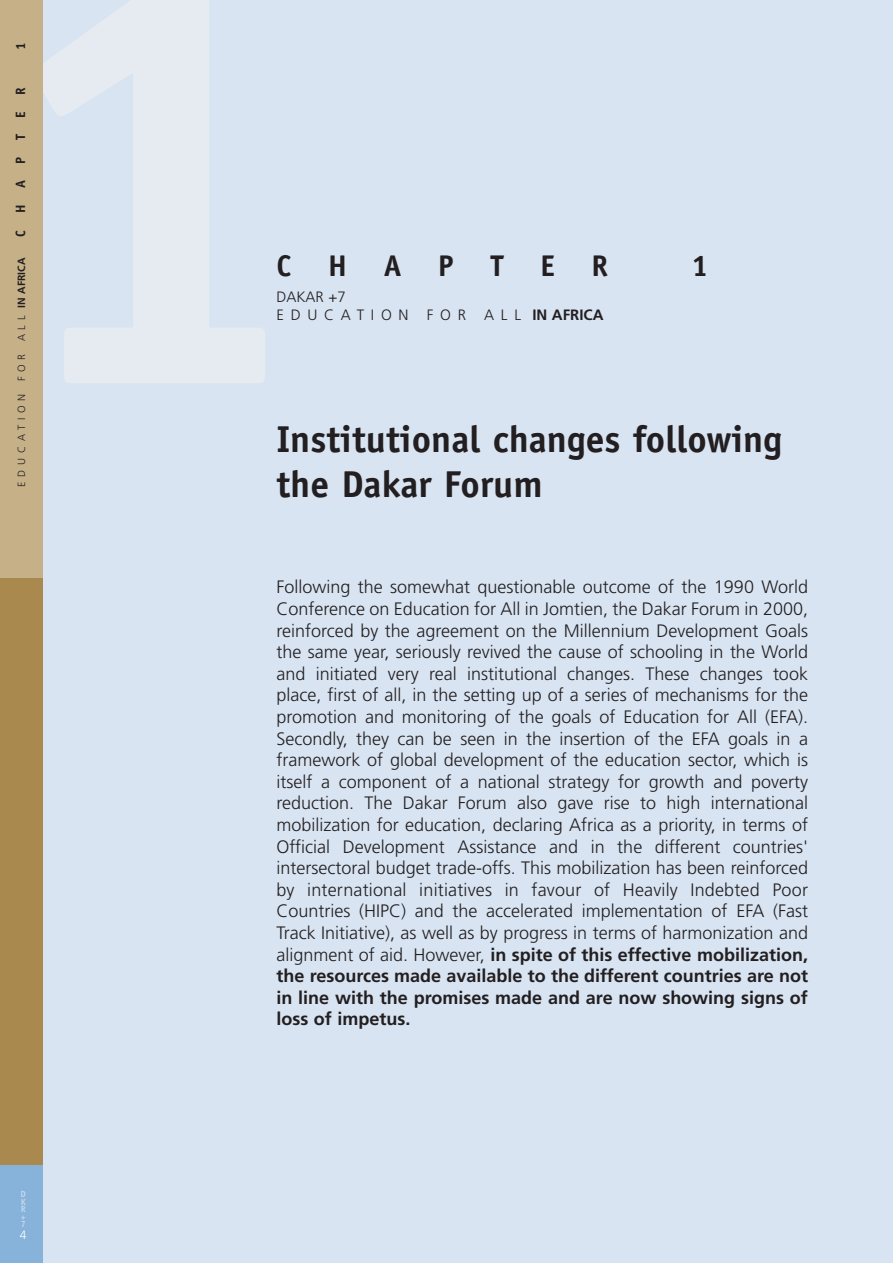
<style>
.page{position:relative;width:893px;height:1263px;background:#d8e4f2}
.page>*{position:absolute;margin:0;border:0;box-sizing:border-box;transform-origin:0 0}
.t1{font:700 37.5px/45px "Officina Sans";color:#231f20}
.t2{font:700 30px "Officina Sans";letter-spacing:1.225em;color:#231f20}
.t3{font:300 18px/21.6px "Frutiger";color:#231f20;text-align:justify}
.t4{font:300 15px/18px "Frutiger";letter-spacing:.45em;color:#231f20}
.t5{font:700 13.5px "Officina Sans";letter-spacing:1.225em;color:#231f20}
.t6{font:300 12px "Frutiger";color:#fff}
.t7{font:300 10.5px "Frutiger";letter-spacing:.45em;color:#231f20}
.t8{font:700 9px/7.5px "Officina Sans";color:#c1d5eb;text-align:justify}
.s1{font-weight:700}
</style>
<div class="page">
<div style="left:0;top:0;width:43px;height:1263px;background:#c6b088"></div>
<div style="left:0;top:578px;width:43px;height:685px;background:#a9894e"></div>
<div style="left:0;top:1166px;width:43px;height:97px;background:#87b3da"></div>
<p class="t5" style="left:15px;top:50px;width:9px;rotate:-90deg">1</p>
<p class="t5" style="left:15px;top:237px;width:151px;rotate:-90deg">CHAPTER</p>
<p class="t7" style="left:17px;top:487px;width:230px;rotate:-90deg">EDUCATION FOR ALL <span class="s1">IN AFRICA</span></p>
<p class="t8" style="left:21px;top:1191px;width:7px">D K R + 7</p>
<p class="t6" style="left:20px;top:1230px;width:8px">4</p>
<h2 class="t2" style="left:276px;top:254px;width:333px">CHAPTER</h2>
<h2 class="t2" style="left:691px;top:254px;width:18px">1</h2>
<p class="t4" style="left:276px;top:289px;width:329px">DAKAR +7<br>EDUCATION FOR ALL <span class="s1">IN AFRICA</span></p>
<h1 class="t1" style="left:276px;top:420px;width:507px">Institutional changes following the Dakar Forum</h1>
<p class="t3" style="left:276px;top:578px;width:533px">Following the somewhat questionable outcome of the 1990 World Conference on Education for All in Jomtien, the Dakar Forum in 2000, reinforced by the agreement on the Millennium Development Goals the same year, seriously revived the cause of schooling in the World and initiated very real institutional changes. These changes took place, first of all, in the setting up of a series of mechanisms for the promotion and monitoring of the goals of Education for All (EFA).<br>Secondly, they can be seen in the insertion of the EFA goals in a framework of global development of the education sector, which is itself a component of a national strategy for growth and poverty reduction. The Dakar Forum also gave rise to high international mobilization for education, declaring Africa as a priority, in terms of Official Development Assistance and in the different countries' intersectoral budget trade-offs. This mobilization has been reinforced by international initiatives in favour of Heavily Indebted Poor Countries (HIPC) and the accelerated implementation of EFA (Fast Track Initiative), as well as by progress in terms of harmonization and alignment of aid. However, <span class="s1">in spite of this effective mobilization, the resources made available to the different countries are not in line with the promises made and are now showing signs of loss of impetus.</span></p>
</div>
